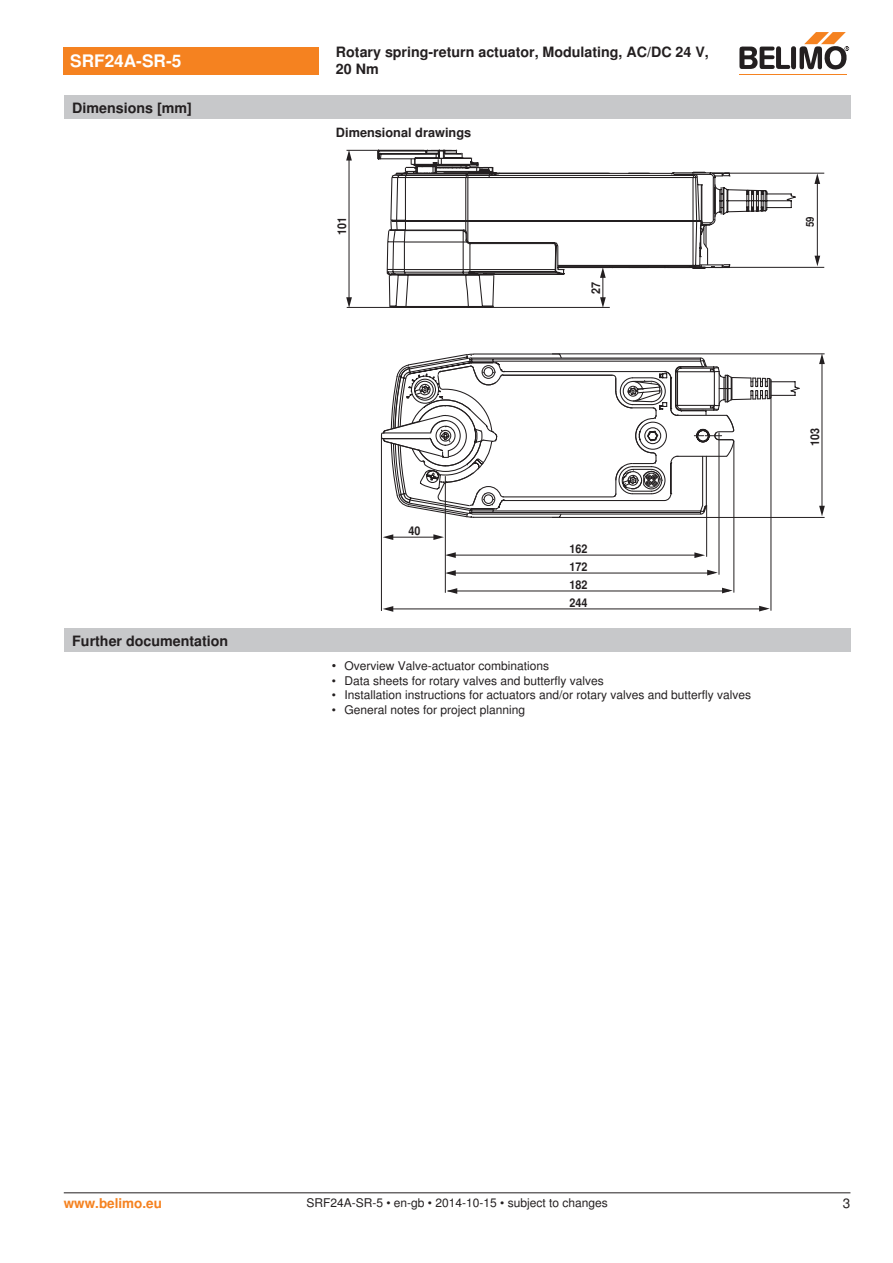
<style>
.page{position:relative;width:893px;height:1263px;background:#fff}
.page>*{position:absolute;margin:0;border:0;box-sizing:border-box;transform-origin:0 0}
.t1{font:700 17.25px "Nimbus Sans BEL";color:#fff}
.t2{font:700 14.25px/17.1px "Nimbus Sans BEL";color:#231f20}
.t3{font:700 13.5px "Nimbus Sans BEL";color:#f58220}
.Rechtsbündig_Footer{font:13.5px "Nimbus Sans BEL";color:#231f20}
.t4{font:700 12.75px "Nimbus Sans BEL";color:#231f20}
.Bulletpoints{font:12px "Nimbus Sans BEL";color:#231f20}
.Footer_EU_center{font:12px "Nimbus Sans BEL";color:#231f20}
.t5{font:700 12px/18px "Nimbus Sans BEL";color:#231f20;text-align:justify;scale:.9 1}
.t6{font:700 10.8px "Nimbus Sans BEL";color:#231f20;scale:.9 1}
.s1{font-size:12.75px}
</style>
<div class="page">
<hr style="left:448px;top:555px;width:252px;height:1px;background:#231f20">
<hr style="left:719px;top:432px;width:1px;height:143px;background:#231f20">
<svg style="left:707px;top:570px;width:11px;height:5px"></svg>
<svg style="left:694px;top:552px;width:11px;height:6px"></svg>
<svg style="left:446px;top:552px;width:10px;height:6px"></svg>
<hr style="left:448px;top:573px;width:266px;height:1px;background:#231f20">
<svg style="left:446px;top:570px;width:10px;height:6px"></svg>
<hr style="left:734px;top:441px;width:1px;height:152px;background:#231f20">
<svg style="left:722px;top:588px;width:11px;height:5px"></svg>
<hr style="left:448px;top:591px;width:281px;height:1px;background:#231f20">
<svg style="left:447px;top:588px;width:10px;height:6px"></svg>
<hr style="left:771px;top:397px;width:1px;height:214px;background:#231f20">
<svg style="left:759px;top:606px;width:11px;height:5px"></svg>
<hr style="left:387px;top:609px;width:379px;height:1px;background:#231f20">
<hr style="left:445px;top:476px;width:1px;height:117px;background:#231f20">
<hr style="left:387px;top:537px;width:52px;height:1px;background:#231f20">
<svg style="left:433px;top:534px;width:11px;height:6px"></svg>
<svg style="left:383px;top:534px;width:10px;height:6px"></svg>
<hr style="left:381px;top:435px;width:1px;height:176px;background:#231f20">
<svg style="left:383px;top:606px;width:10px;height:6px"></svg>
<hr style="left:552px;top:354px;width:273px;height:1px;background:#231f20">
<hr style="left:552px;top:517px;width:273px;height:1px;background:#231f20">
<hr style="left:822px;top:361px;width:1px;height:151px;background:#231f20">
<svg style="left:819px;top:506px;width:6px;height:10px"></svg>
<svg style="left:819px;top:353px;width:6px;height:11px"></svg>
<hr style="left:706px;top:505px;width:1px;height:52px;background:#231f20">
<svg style="left:380px;top:353px;width:420px;height:165px"></svg>
<svg style="left:377px;top:172px;width:353px;height:135px"></svg>
<hr style="left:347px;top:307px;width:263px;height:1px;background:#231f20">
<hr style="left:349px;top:154px;width:1px;height:148px;background:#231f20">
<svg style="left:346px;top:297px;width:6px;height:11px"></svg>
<hr style="left:346px;top:150px;width:78px;height:1px;background:#231f20">
<svg style="left:346px;top:150px;width:6px;height:11px"></svg>
<hr style="left:603px;top:272px;width:1px;height:30px;background:#231f20">
<svg style="left:600px;top:297px;width:6px;height:11px"></svg>
<svg style="left:377px;top:150px;width:329px;height:128px"></svg>
<svg style="left:714px;top:184px;width:82px;height:34px"></svg>
<hr style="left:725px;top:267px;width:99px;height:1px;background:#231f20">
<hr style="left:725px;top:173px;width:99px;height:1px;background:#231f20">
<hr style="left:817px;top:179px;width:1px;height:83px;background:#231f20">
<svg style="left:814px;top:256px;width:6px;height:10px"></svg>
<svg style="left:814px;top:173px;width:6px;height:11px"></svg>
<div style="left:64px;top:629px;width:786px;height:23px;background:#c7c8ca"></div>
<div style="left:64px;top:47px;width:255px;height:27px;background:#f58220"></div>
<hr style="left:739px;top:74px;width:107px;height:1px;background:#f58220">
<svg style="left:739px;top:32px;width:110px;height:38px"></svg>
<div style="left:64px;top:96px;width:786px;height:23px;background:#c7c8ca"></div>
<hr style="left:64px;top:1192px;width:786px;height:1px;background:#231f20">
<p class="t1" style="left:70px;top:51px;width:113px">SRF24A-SR-5</p>
<p class="t2" style="left:336px;top:44px;width:374px">Rotary spring-return actuator, Modulating, AC/DC 24 V,<br>20 Nm</p>
<p class="t2" style="left:72px;top:100px;width:121px">Dimensions [mm]</p>
<p class="t2" style="left:72px;top:633px;width:157px">Further documentation</p>
<p class="t4" style="left:336px;top:125px;width:137px">Dimensional drawings</p>
<p class="t5" style="left:334px;top:235px;width:22px;rotate:-90deg">101</p>
<p class="t5" style="left:408px;top:522px;width:15px">40</p>
<p class="t5" style="left:587px;top:294px;width:15px;rotate:-90deg">27</p>
<p class="t5" style="left:569px;top:540px;width:22px">162<br>172<br>182<br>244</p>
<p class="Bulletpoints" style="left:332px;top:659px;width:219px"><span class="s1">•</span> Overview Valve-actuator combinations</p>
<p class="Bulletpoints" style="left:332px;top:673px;width:274px">• Data sheets for rotary valves and butterfly valves</p>
<p class="Bulletpoints" style="left:332px;top:688px;width:421px">• Installation instructions for actuators and/or rotary valves and butterfly valves</p>
<p class="Bulletpoints" style="left:332px;top:702px;width:195px">• General notes for project planning</p>
<p class="t6" style="left:803px;top:227px;width:13px;rotate:-90deg">59</p>
<p class="t5" style="left:806px;top:446px;width:22px;rotate:-90deg">103</p>
<p class="t3" style="left:64px;top:1195px;width:100px">www.belimo.eu</p>
<p class="Footer_EU_center" style="left:306px;top:1196px;width:303px">SRF24A-SR-5 • en-gb • 2014-10-15 • subject to changes</p>
<p class="Rechtsbündig_Footer" style="left:843px;top:1195px;width:9px">3</p>
</div>
